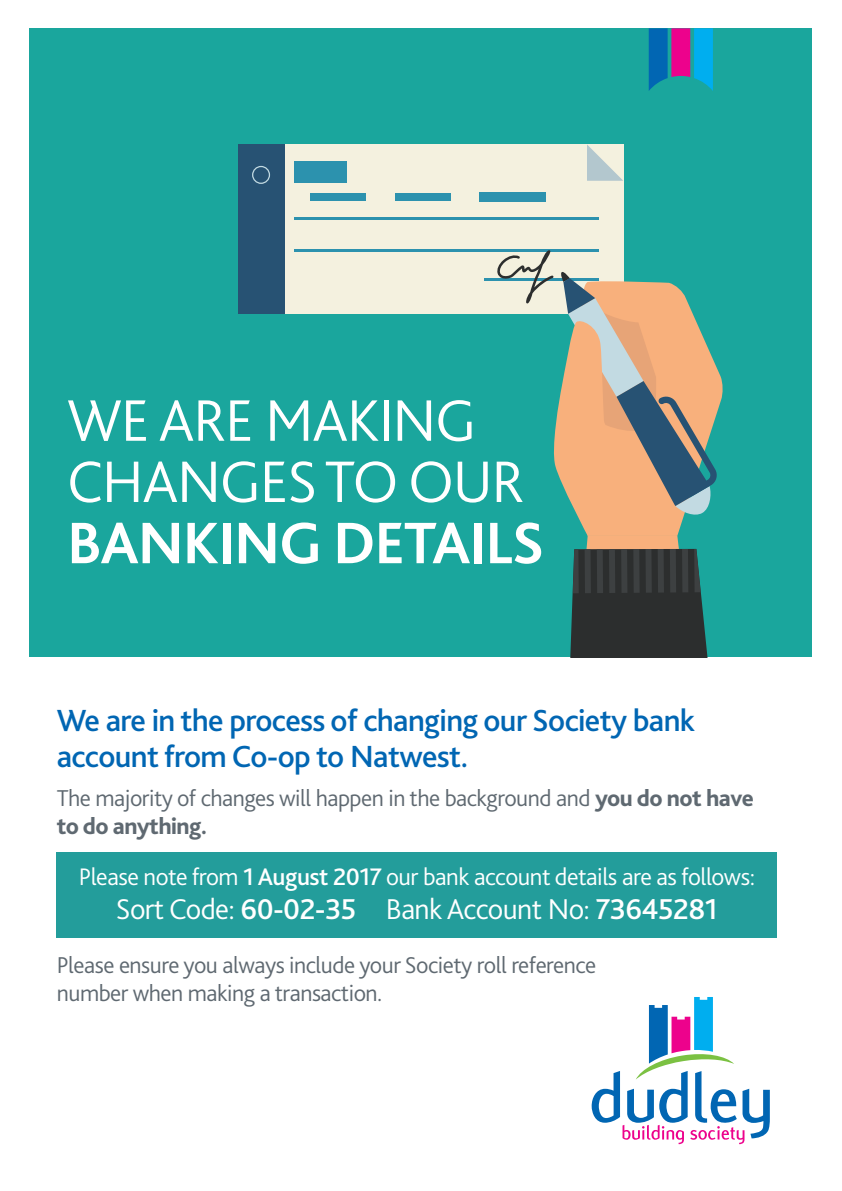
<style>
.page{position:relative;width:842px;height:1191px;background:#fff}
.page>*{position:absolute;margin:0;border:0;box-sizing:border-box;transform-origin:0 0}
.t1{font:300 61.2px/61.2px "Bliss 2";letter-spacing:-.02em;color:#fff}
.t2{font:500 32px/36px "Bliss 2";letter-spacing:-.02em;color:#0166b3}
.t3{font:300 30px "Bliss 2";letter-spacing:-.02em;color:#fff}
.t4{font:300 25px "Bliss 2";letter-spacing:-.02em;color:#fff}
.t5{font:300 24px/28px "Bliss 2";letter-spacing:-.02em;color:#5f6971}
.s1{font-weight:700}
.s2{font-weight:800}
.s3{font-weight:500}
</style>
<div class="page">
<div style="left:30px;top:28px;width:782px;height:629px;background:#1aa69d"></div>
<div style="left:238px;top:144px;width:385px;height:170px;background:#f4f1df"></div>
<div style="left:479px;top:192px;width:67px;height:10px;background:#2c92ae"></div>
<div style="left:238px;top:144px;width:46px;height:170px;background:#275273"></div>
<svg style="left:252px;top:166px;width:18px;height:18px"></svg>
<div style="left:294px;top:161px;width:52px;height:22px;background:#2c92ae"></div>
<hr style="left:294px;top:217px;width:304px;height:3px;background:#2c92ae">
<hr style="left:294px;top:249px;width:304px;height:2px;background:#2c92ae">
<hr style="left:484px;top:279px;width:114px;height:2px;background:#2c92ae">
<div style="left:310px;top:193px;width:56px;height:8px;background:#2c92ae"></div>
<div style="left:395px;top:193px;width:55px;height:8px;background:#2c92ae"></div>
<svg style="left:587px;top:144px;width:36px;height:37px"></svg>
<svg style="left:496px;top:250px;width:227px;height:407px"></svg>
<svg style="left:592px;top:997px;width:178px;height:147px"></svg>
<svg style="left:649px;top:28px;width:64px;height:63px"></svg>
<div style="left:57px;top:852px;width:720px;height:85px;background:#239d9b"></div>
<p class="t1" style="left:67px;top:388px;width:479px">WE ARE MAKING<br>CHANGES TO OUR<br><span class="s1">BANKING DETAILS</span></p>
<p class="t2" style="left:57px;top:701px;width:640px">We are in the process of changing our Society bank account from Co-op to Natwest.</p>
<p class="t5" style="left:57px;top:783px;width:699px">The majority of changes will happen in the background and <span class="s2">you do not have to do anything.</span></p>
<p class="t4" style="left:79px;top:861px;width:678px">Please note from <span class="s3">1 August 2017</span> our bank account details are as follows:</p>
<p class="t3" style="left:116px;top:890px;width:603px">Sort Code: <span class="s3">60-02-35</span> Bank Account No: <span class="s3">73645281</span></p>
<p class="t5" style="left:57px;top:950px;width:541px">Please ensure you always include your Society roll reference number when making a transaction.</p>
</div>
